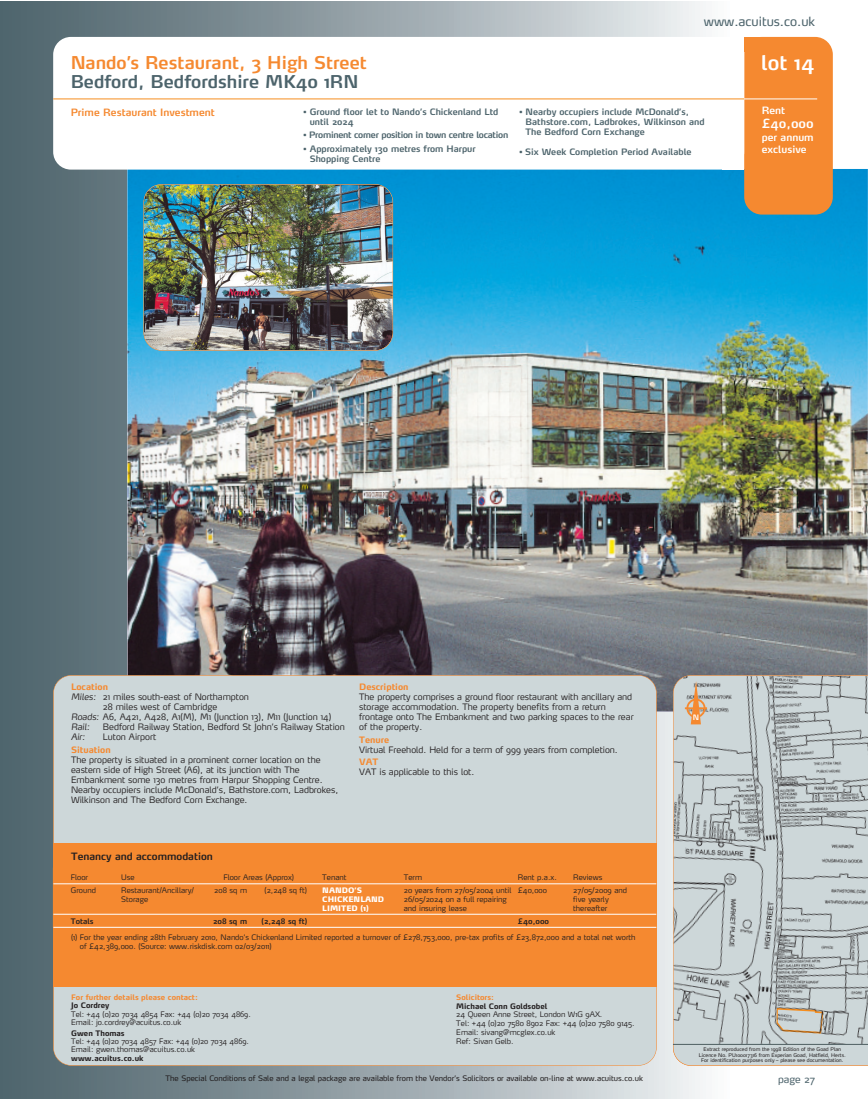
<style>
.page{position:relative;width:868px;height:1099px;background:#fff}
.page>*{position:absolute;margin:0;border:0;box-sizing:border-box;transform-origin:0 0}
.t1{font:600 20px "Max";color:#fff}
.t2{font:600 17.5px "Max";color:#f58930}
.t3{font:600 17.5px "Max";color:#4c636b}
.t4{font:12.5px "Max";color:#4c636b}
.t5{font:600 12.5px "Max";color:#fff}
.t6{font:600 10px "Max";color:#f58930}
.t7{font:600 10px "Max";color:#231f20}
.t8{font:600 10px/12px "Max";color:#fff}
.t9{font:10px "Max";color:#4c636b}
.t10{font:300 8.75px/10px "Max";color:#231f20}
.t11{font:600 8.75px/10px "Max";color:#4c636b}
.t12{font:600 8.75px "Max";letter-spacing:-.03em;color:#4c636b}
.t13{font:700 8.75px "Max";color:#f58930}
.t14{font:italic 300 8.75px "Max";color:#231f20}
.t15{font:300 7.5px/8.8px "Max";color:#231f20}
.t16{font:7.5px "Max";color:#231f20}
.t17{font:700 7.5px "Max";color:#231f20}
.t18{font:700 7.5px "Max";color:#f58930}
.t19{font:600 7.5px "Max";color:#231f20}
.t20{font:900 7.5px/8.8px "Max";color:#fff}
.t21{font:600 7.38px "Max";color:#fff}
.t22{font:5px/5.6px "Max";color:#231f20;text-align:center}
.s1{font-style:italic}
</style>
<div class="page">
<div style="left:0;top:1px;width:733px;height:1098px;background:linear-gradient(to right,#475d65,#f2f2f2)"></div>
<img style="left:128px;top:169px;width:739px;height:542px">
<div style="left:744px;top:37px;width:88px;height:178px;background:#f58930;border-radius:18px"></div>
<div style="left:744px;top:37px;width:21px;height:14px;background:#f58930"></div>
<div style="left:53px;top:37px;width:691px;height:133px;background:#fff;border-radius:18px"></div>
<hr style="left:735px;top:99px;width:82px;height:1px;background:#fff">
<div style="left:722px;top:37px;width:22px;height:133px;background:#fff"></div>
<hr style="left:53px;top:99px;width:691px;height:1px;background:#f68e1e">
<img style="left:144px;top:184px;width:249px;height:166px;border-radius:18px">
<div style="left:143px;top:184px;width:250px;height:167px;border:1px solid #f58930;border-radius:18px"></div>
<div style="left:53px;top:675px;width:603px;height:390px;background:#cdd7d9;border-radius:18px"></div>
<div style="left:53px;top:843px;width:603px;height:143px;background:#f58930"></div>
<hr style="left:656px;top:867px;width:1px;height:60px;background:#f58930">
<hr style="left:53px;top:883px;width:603px;height:1px;background:#fff">
<hr style="left:53px;top:914px;width:603px;height:1px;background:#fff">
<hr style="left:53px;top:927px;width:603px;height:1px;background:#fff">
<svg style="left:673px;top:675px;width:195px;height:327px;background:#bec3c2"></svg>
<svg style="left:673px;top:1002px;width:195px;height:64px;background:#c6cccb"></svg>
<hr style="left:673px;top:1044px;width:195px;height:1px;background:#4c636b">
<hr style="left:684px;top:707px;width:23px;height:2px;background:#f58930">
<svg style="left:686px;top:681px;width:19px;height:43px"></svg>
<h2 class="t2" style="left:71px;top:55px;width:297px">Nando’s Restaurant, 3 High Street</h2>
<h2 class="t3" style="left:71px;top:74px;width:289px">Bedford, Bedfordshire MK40 1RN</h2>
<p class="t6" style="left:71px;top:108px;width:145px">Prime Restaurant Investment</p>
<p class="t11" style="left:310px;top:107px;width:190px;text-indent:-7px">• Ground floor let to Nando’s Chickenland Ltd until 2024</p>
<p class="t12" style="left:303px;top:131px;width:206px">• Prominent corner position in town centre location</p>
<p class="t11" style="left:310px;top:144px;width:167px;text-indent:-7px">• Approximately 130 metres from Harpur<br>Shopping Centre</p>
<h3 class="t4" style="left:703px;top:16px;width:113px">www.acuitus.co.uk</h3>
<p class="t11" style="left:525px;top:107px;width:180px;text-indent:-7px">• Nearby occupiers include McDonald’s,<br>Bathstore.com, Ladbrokes, Wilkinson and<br>The Bedford Corn Exchange</p>
<p class="t11" style="left:519px;top:148px;width:174px">• Six Week Completion Period Available</p>
<h1 class="t1" style="left:761px;top:55px;width:55px">lot 14</h1>
<p class="t8" style="left:761px;top:106px;width:25px">Rent</p>
<h3 class="t5" style="left:761px;top:119px;width:53px">£40,000</h3>
<p class="t8" style="left:761px;top:133px;width:53px">per annum exclusive</p>
<p class="t13" style="left:71px;top:683px;width:38px">Location</p>
<p class="t10" style="left:71px;top:693px;width:179px"><span class="s1">Miles:</span> 21 miles south-east of Northampton</p>
<p class="t10" style="left:103px;top:703px;width:116px">28 miles west of Cambridge</p>
<p class="t10" style="left:71px;top:713px;width:262px"><span class="s1">Roads:</span> A6, A421, A428, A1(M), M1 (Junction 13), M11 (Junction 14)</p>
<p class="t14" style="left:71px;top:724px;width:20px">Rail:</p>
<p class="t10" style="left:103px;top:723px;width:243px">Bedford Railway Station, Bedford St John’s Railway Station</p>
<p class="t14" style="left:71px;top:734px;width:16px">Air:</p>
<p class="t10" style="left:103px;top:733px;width:55px">Luton Airport</p>
<p class="t13" style="left:71px;top:746px;width:41px">Situation</p>
<p class="t10" style="left:71px;top:755px;width:269px">The property is situated in a prominent corner location on the eastern side of High Street (A6), at its junction with The Embankment some 130 metres from Harpur Shopping Centre.<br>Nearby occupiers include McDonald’s, Bathstore.com, Ladbrokes, Wilkinson and The Bedford Corn Exchange.</p>
<p class="t13" style="left:359px;top:683px;width:51px">Description</p>
<p class="t10" style="left:359px;top:693px;width:276px">The property comprises a ground floor restaurant with ancillary and storage accommodation. The property benefits from a return frontage onto The Embankment and two parking spaces to the rear of the property.</p>
<p class="t13" style="left:359px;top:736px;width:31px">Tenure</p>
<p class="t10" style="left:359px;top:745px;width:260px">Virtual Freehold. Held for a term of 999 years from completion.</p>
<p class="t13" style="left:359px;top:758px;width:21px">VAT</p>
<p class="t10" style="left:359px;top:768px;width:117px">VAT is applicable to this lot.</p>
<p class="t7" style="left:71px;top:852px;width:143px">Tenancy and accommodation</p>
<p class="t15" style="left:71px;top:874px;width:19px">Floor</p>
<p class="t15" style="left:121px;top:874px;width:15px">Use</p>
<p class="t15" style="left:223px;top:874px;width:72px">Floor Areas (Approx)</p>
<p class="t15" style="left:322px;top:874px;width:26px">Tenant</p>
<p class="t15" style="left:404px;top:874px;width:20px">Term</p>
<p class="t15" style="left:518px;top:874px;width:40px">Rent p.a.x.</p>
<p class="t15" style="left:573px;top:874px;width:31px">Reviews</p>
<p class="t15" style="left:71px;top:887px;width:27px">Ground</p>
<p class="t15" style="left:121px;top:887px;width:74px">Restaurant/Ancillary/<br>Storage</p>
<p class="t15" style="left:214px;top:887px;width:34px">208 sq m</p>
<p class="t15" style="left:264px;top:887px;width:44px">(2,248 sq ft)</p>
<p class="t20" style="left:322px;top:887px;width:63px">NANDO’S<br>CHICKENLAND<br>LIMITED (1)</p>
<p class="t15" style="left:404px;top:887px;width:109px">20 years from 27/05/2004 until<br>26/05/2024 on a full repairing and insuring lease</p>
<p class="t15" style="left:518px;top:887px;width:31px">£40,000</p>
<p class="t15" style="left:573px;top:887px;width:55px">27/05/2009 and five yearly thereafter</p>
<p class="t19" style="left:71px;top:918px;width:24px">Totals</p>
<p class="t19" style="left:213px;top:918px;width:35px">208 sq m</p>
<p class="t19" style="left:261px;top:918px;width:47px">(2,248 sq ft)</p>
<p class="t19" style="left:518px;top:918px;width:33px">£40,000</p>
<p class="t15" style="left:80px;top:933px;width:557px;text-indent:-9px">(1) For the year ending 28th February 2010, Nando’s Chickenland Limited reported a turnover of £278,753,000, pre-tax profits of £23,872,000 and a total net worth of £42,389,000. (Source: www.riskdisk.com 02/03/2011)</p>
<p class="t18" style="left:71px;top:994px;width:128px">For further details please contact:</p>
<p class="t17" style="left:71px;top:1002px;width:40px">Jo Cordrey</p>
<p class="t15" style="left:71px;top:1010px;width:181px">Tel: +44 (0)20 7034 4854 Fax: +44 (0)20 7034 4869.<br>Email: jo.cordrey@acuitus.co.uk</p>
<p class="t17" style="left:71px;top:1029px;width:55px">Gwen Thomas</p>
<p class="t15" style="left:71px;top:1037px;width:179px">Tel: +44 (0)20 7034 4857 Fax: +44 (0)20 7034 4869.<br>Email: gwen.thomas@acuitus.co.uk</p>
<p class="t17" style="left:71px;top:1055px;width:74px">www.acuitus.co.uk</p>
<p class="t18" style="left:456px;top:994px;width:39px">Solicitors:</p>
<p class="t17" style="left:456px;top:1003px;width:92px">Michael Conn Goldsobel</p>
<p class="t15" style="left:456px;top:1011px;width:180px">24 Queen Anne Street, London W1G 9AX.<br>Tel: +44 (0)20 7580 8902 Fax: +44 (0)20 7580 9145.<br>Email: sivang@mcglex.co.uk<br>Ref: Sivan Gelb.</p>
<p class="t16" style="left:166px;top:1075px;width:479px">The Special Conditions of Sale and a legal package are available from the Vendor’s Solicitors or available on-line at www.acuitus.co.uk</p>
<p class="t21" style="left:692px;top:714px;width:8px">N</p>
<p class="t22" style="left:699px;top:1047px;width:148px">Extract reproduced from the 1998 Edition of the Goad Plan<br>Licence No. PU100017316 from Experian Goad, Hatfield, Herts.<br>For identification purposes only – please see documentation.</p>
<p class="t9" style="left:778px;top:1076px;width:39px">page 27</p>
</div>
